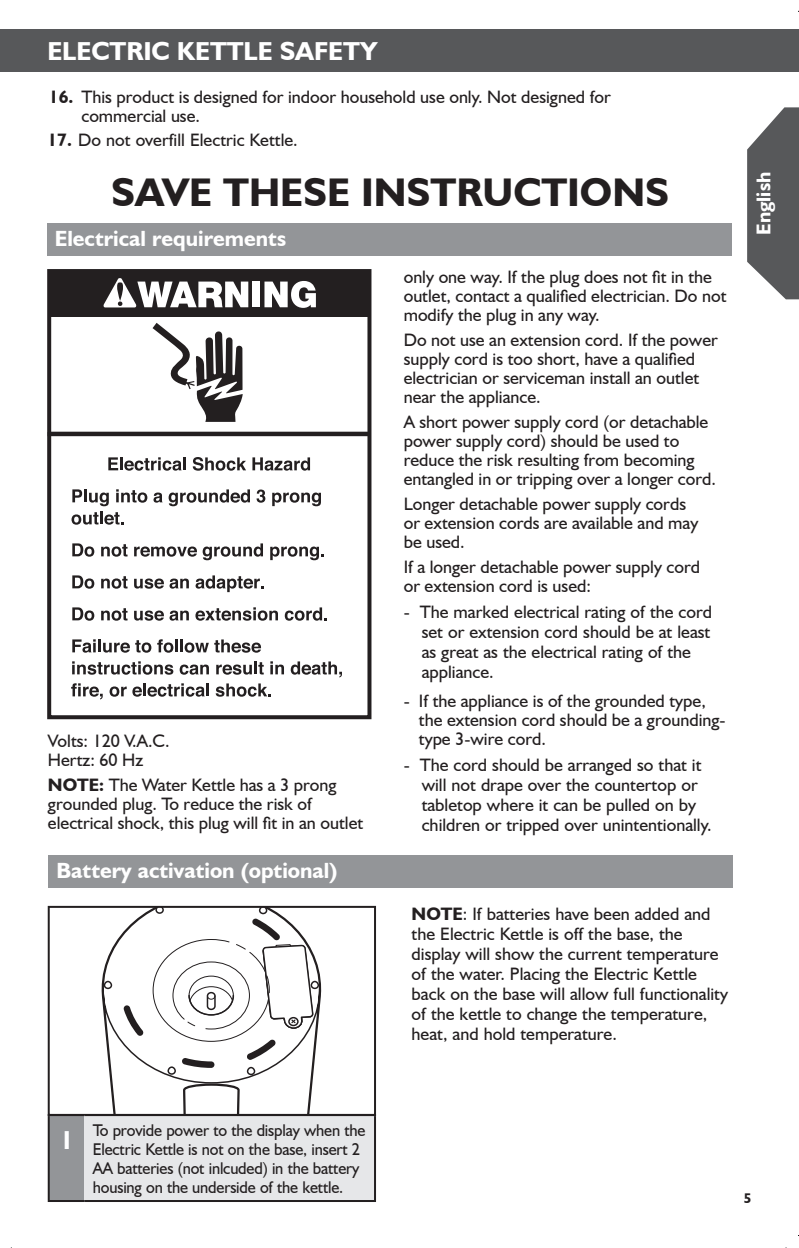
<style>
.page{position:relative;width:799px;height:1248px;background:#fff}
.page>*{position:absolute;margin:0;border:0;box-sizing:border-box;transform-origin:0 0}
.t1{font:700 40px "Humanist 521 BT";color:#231f20}
.t2{font:700 26px "Humanist 521 BT";color:#fff}
.t3{font:700 22px "Humanist 521 BT";color:#fff}
.t4{font:700 20px "Humanist 521 BT";color:#fff}
.t5{font:18px/19px "Humanist 521 BT";color:#231f20}
.t6{font:17px/19px "Humanist 521 BT";letter-spacing:-.01em;color:#231f20;scale:.96 1}
.t7{font:700 14px "Humanist 521 BT";color:#231f20}
.s1{font-weight:700}
</style>
<div class="page">
<svg style="left:747px;top:107px;width:51px;height:192px"></svg>
<div style="left:0;top:29px;width:798px;height:42px;background:#57585a"></div>
<div style="left:47px;top:223px;width:684px;height:32px;background:#939598"></div>
<div style="left:47px;top:269px;width:324px;height:450px;border:4px solid #231f20"></div>
<div style="left:49px;top:271px;width:320px;height:46px;background:#231f20"></div>
<div style="left:252px;top:282px;width:8px;height:25px;background:#fff"></div>
<svg style="left:264px;top:281px;width:52px;height:27px"></svg>
<svg style="left:103px;top:278px;width:145px;height:29px"></svg>
<svg style="left:108px;top:457px;width:78px;height:14px"></svg>
<svg style="left:193px;top:457px;width:53px;height:14px"></svg>
<svg style="left:252px;top:457px;width:58px;height:14px"></svg>
<svg style="left:153px;top:492px;width:9px;height:11px"></svg>
<svg style="left:168px;top:489px;width:82px;height:17px"></svg>
<svg style="left:256px;top:489px;width:9px;height:14px"></svg>
<svg style="left:272px;top:492px;width:49px;height:14px"></svg>
<svg style="left:71px;top:489px;width:76px;height:36px"></svg>
<svg style="left:72px;top:543px;width:22px;height:14px"></svg>
<svg style="left:101px;top:544px;width:26px;height:13px"></svg>
<svg style="left:134px;top:543px;width:129px;height:17px"></svg>
<svg style="left:270px;top:546px;width:54px;height:14px"></svg>
<svg style="left:72px;top:575px;width:22px;height:14px"></svg>
<svg style="left:101px;top:576px;width:26px;height:13px"></svg>
<svg style="left:134px;top:578px;width:55px;height:11px"></svg>
<svg style="left:195px;top:575px;width:69px;height:17px"></svg>
<svg style="left:72px;top:607px;width:22px;height:14px"></svg>
<svg style="left:101px;top:608px;width:26px;height:13px"></svg>
<svg style="left:134px;top:610px;width:55px;height:11px"></svg>
<svg style="left:195px;top:607px;width:83px;height:14px"></svg>
<svg style="left:285px;top:607px;width:42px;height:14px"></svg>
<svg style="left:72px;top:639px;width:79px;height:14px"></svg>
<svg style="left:157px;top:639px;width:104px;height:14px"></svg>
<svg style="left:72px;top:661px;width:101px;height:14px"></svg>
<svg style="left:180px;top:664px;width:29px;height:11px"></svg>
<svg style="left:216px;top:661px;width:47px;height:14px"></svg>
<svg style="left:270px;top:661px;width:14px;height:13px"></svg>
<svg style="left:290px;top:661px;width:52px;height:16px"></svg>
<svg style="left:71px;top:683px;width:32px;height:16px"></svg>
<svg style="left:109px;top:683px;width:100px;height:14px"></svg>
<svg style="left:216px;top:683px;width:55px;height:14px"></svg>
<hr style="left:48px;top:432px;width:322px;height:4px;background:#231f20">
<svg style="left:152px;top:323px;width:91px;height:99px"></svg>
<svg style="left:101px;top:909px;width:220px;height:204px"></svg>
<div style="left:104px;top:981px;width:7px;height:7px;background:#fff;border-radius:50%"></div>
<div style="left:104px;top:981px;width:8px;height:8px;border:2px solid #231f20;border-radius:50%"></div>
<div style="left:168px;top:1067px;width:7px;height:7px;background:#fff;border-radius:50%"></div>
<div style="left:167px;top:1066px;width:9px;height:9px;border:2px solid #231f20;border-radius:50%"></div>
<div style="left:311px;top:981px;width:7px;height:7px;background:#fff;border-radius:50%"></div>
<div style="left:310px;top:981px;width:9px;height:8px;border:2px solid #231f20;border-radius:50%"></div>
<div style="left:247px;top:1067px;width:7px;height:7px;background:#fff;border-radius:50%"></div>
<div style="left:247px;top:1067px;width:8px;height:8px;border:2px solid #231f20;border-radius:50%"></div>
<svg style="left:123px;top:1005px;width:21px;height:31px"></svg>
<svg style="left:152px;top:909px;width:162px;height:159px"></svg>
<svg style="left:181px;top:1082px;width:60px;height:31px"></svg>
<div style="left:48px;top:906px;width:328px;height:210px;border:2px solid #231f20"></div>
<div style="left:49px;top:1115px;width:36px;height:86px;background:#939598"></div>
<div style="left:85px;top:1115px;width:290px;height:86px;background:#e6e7e9"></div>
<hr style="left:48px;top:1114px;width:37px;height:2px;background:#231f20">
<hr style="left:48px;top:1116px;width:2px;height:84px;background:#231f20">
<hr style="left:85px;top:1114px;width:291px;height:2px;background:#231f20">
<hr style="left:374px;top:1116px;width:2px;height:84px;background:#231f20">
<hr style="left:48px;top:1200px;width:37px;height:2px;background:#231f20">
<hr style="left:85px;top:1200px;width:291px;height:2px;background:#231f20">
<div style="left:48px;top:856px;width:684px;height:32px;background:#939598"></div>
<h2 class="t2" style="left:47px;top:35px;width:46px">Electric</h2>
<h2 class="t2" style="left:177px;top:35px;width:35px">Kett</h2>
<h2 class="t2" style="left:243px;top:35px;width:102px">le Safety</h2>
<p class="t5" style="left:81px;top:87px;width:530px;text-indent:-33px"><span class="s1">16.</span> This product is designed for indoor household use only. Not designed for commercial use.</p>
<p class="t5" style="left:47px;top:130px;width:252px"><span class="s1">17.</span> Do not overfill Electric Kettle.</p>
<h1 class="t1" style="left:111px;top:168px;width:559px">SAVE THESE INSTRUCTIONS</h1>
<p class="t3" style="left:55px;top:224px;width:233px">Electrical requirements</p>
<p class="t5" style="left:48px;top:731px;width:123px">Volts: 120 V.A.C.<br>Hertz: 60 Hz</p>
<p class="t5" style="left:48px;top:775px;width:317px"><span class="s1">NOTE:</span> The Water Kettle has a 3 prong grounded plug. To reduce the risk of electrical shock, this plug will fit in an outlet</p>
<p class="t3" style="left:56px;top:857px;width:282px">Battery activation (optional)</p>
<p class="t5" style="left:403px;top:267px;width:324px">only one way. If the plug does not fit in the outlet, contact a qualified electrician. Do not modify the plug in any way.</p>
<p class="t5" style="left:403px;top:330px;width:315px">Do not use an extension cord. If the power supply cord is too short, have a qualified electrician or serviceman install an outlet near the appliance.</p>
<p class="t5" style="left:403px;top:412px;width:314px">A short power supply cord (or detachable power supply cord) should be used to reduce the risk resulting from becoming entangled in or tripping over a longer cord.</p>
<p class="t5" style="left:403px;top:494px;width:296px">Longer detachable power supply cords or extension cords are available and may be used.</p>
<p class="t5" style="left:403px;top:557px;width:298px">If a longer detachable power supply cord or extension cord is used:</p>
<p class="t5" style="left:421px;top:601px;width:292px;line-height:20px;text-indent:-18px">- The marked electrical rating of the cord set or extension cord should be at least as great as the electrical rating of the appliance.</p>
<p class="t5" style="left:418px;top:691px;width:308px;text-indent:-15px">- If the appliance is of the grounded type, the extension cord should be a grounding&shy;type 3-wire cord.</p>
<p class="t5" style="left:421px;top:754px;width:291px;line-height:20px;text-indent:-18px">- The cord should be arranged so that it will not drape over the countertop or tabletop where it can be pulled on by children or tripped over unintentionally.</p>
<p class="t5" style="left:411px;top:903px;width:318px;line-height:20px"><span class="s1">NOTE</span>: If batteries have been added and the Electric Kettle is off the base, the display will show the current temperature of the water. Placing the Electric Kettle back on the base will allow full functionality of the kettle to change the temperature, heat, and hold temperature.</p>
<p class="t4" style="left:751px;top:235px;width:64px;rotate:-90deg">English</p>
<h2 class="t2" style="left:60px;top:1124px;width:16px">1</h2>
<p class="t6" style="left:93px;top:1120px;width:285px">To provide power to the display when the Electric Kettle is not on the base, insert 2<br>AA batteries (not inlcuded) in the battery housing on the underside of the kettle.</p>
<p class="t7" style="left:743px;top:1189px;width:9px">5</p>
</div>
